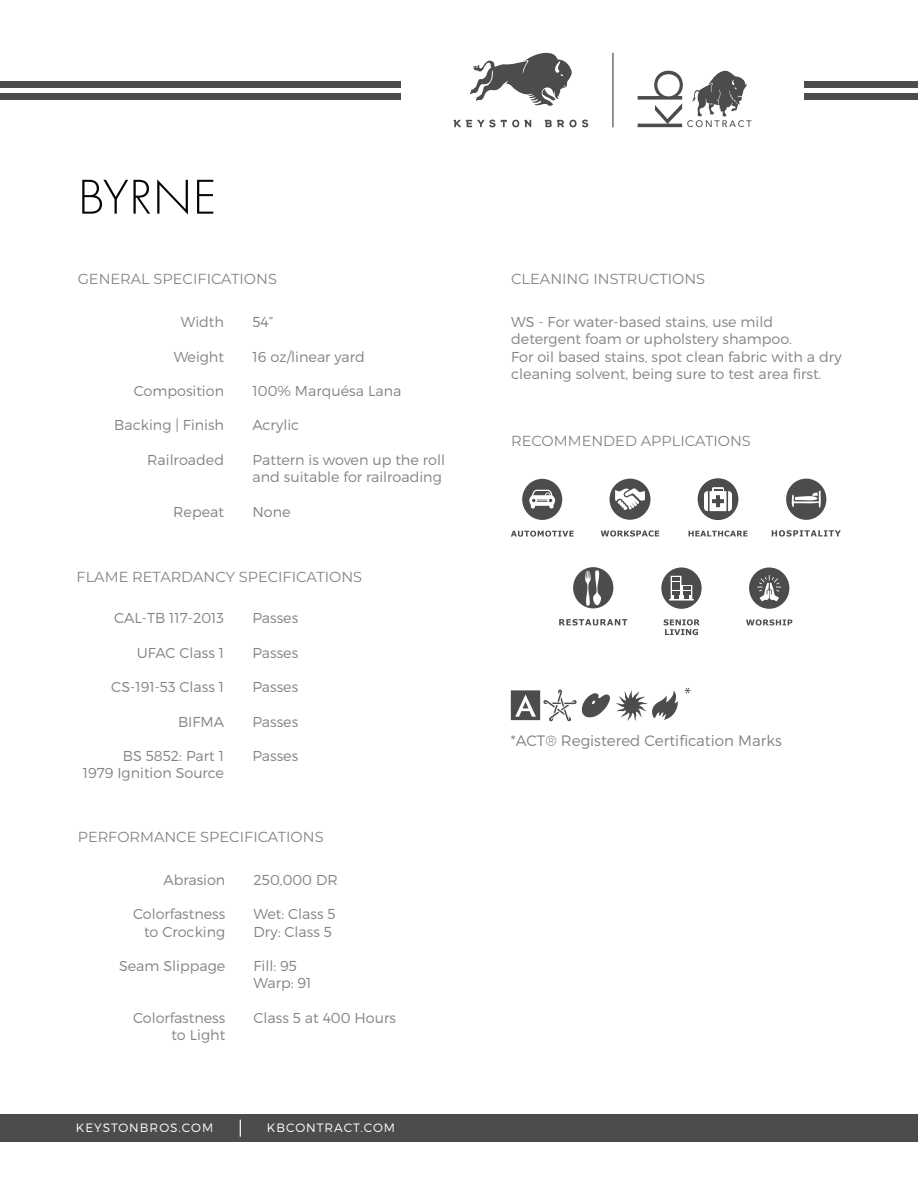
<style>
.page{position:relative;width:918px;height:1188px;background:#fff}
.page>*{position:absolute;margin:0;border:0;box-sizing:border-box;transform-origin:0 0}
.t1{font:300 50.7px "Futura PT";color:#040503}
.t2{font:300 15.15px "Montserrat";color:#818386}
.t3{font:14.55px "Montserrat";color:#818386}
.t4{font:300 14.4px/17.2px "Montserrat";color:#818386}
.t5{font:300 12.15px "Montserrat";letter-spacing:.08em;color:#fff}
</style>
<div class="page">
<div style="left:0;top:1115px;width:918px;height:27px;background:#4b4c4d"></div>
<svg style="left:240px;top:1120px;width:1px;height:17px"></svg>
<div style="left:0;top:93px;width:400px;height:6px;background:#4b4c4d"></div>
<div style="left:0;top:81px;width:400px;height:6px;background:#4b4c4d"></div>
<div style="left:805px;top:93px;width:113px;height:6px;background:#4b4c4d"></div>
<div style="left:805px;top:81px;width:113px;height:6px;background:#4b4c4d"></div>
<hr style="left:612px;top:53px;width:2px;height:74px;background:#4b4c4d">
<svg style="left:470px;top:52px;width:102px;height:54px"></svg>
<svg style="left:454px;top:120px;width:77px;height:7px"></svg>
<svg style="left:545px;top:120px;width:43px;height:7px"></svg>
<svg style="left:638px;top:70px;width:114px;height:57px"></svg>
<svg style="left:616px;top:690px;width:62px;height:31px"></svg>
<svg style="left:511px;top:690px;width:99px;height:31px"></svg>
<svg style="left:685px;top:688px;width:5px;height:5px"></svg>
<svg style="left:559px;top:619px;width:68px;height:7px"></svg>
<svg style="left:573px;top:567px;width:40px;height:41px"></svg>
<svg style="left:664px;top:619px;width:36px;height:16px"></svg>
<svg style="left:661px;top:567px;width:41px;height:42px"></svg>
<svg style="left:749px;top:568px;width:40px;height:41px"></svg>
<svg style="left:746px;top:619px;width:46px;height:7px"></svg>
<svg style="left:786px;top:479px;width:40px;height:41px"></svg>
<svg style="left:772px;top:530px;width:69px;height:7px"></svg>
<svg style="left:610px;top:479px;width:41px;height:41px"></svg>
<svg style="left:601px;top:530px;width:58px;height:7px"></svg>
<svg style="left:698px;top:478px;width:40px;height:42px"></svg>
<svg style="left:689px;top:531px;width:58px;height:6px"></svg>
<svg style="left:511px;top:531px;width:63px;height:6px"></svg>
<svg style="left:522px;top:479px;width:40px;height:41px"></svg>
<p class="t1" style="left:78px;top:168px;width:140px">BYRNE</p>
<p class="t3" style="left:78px;top:269px;width:201px">GENERAL SPECIFICATIONS</p>
<p class="t3" style="left:511px;top:269px;width:195px">CLEANING INSTRUCTIONS</p>
<p class="t4" style="left:181px;top:313px;width:45px">Width</p>
<p class="t4" style="left:174px;top:348px;width:52px">Weight</p>
<p class="t4" style="left:134px;top:382px;width:92px">Composition</p>
<p class="t4" style="left:114px;top:416px;width:111px">Backing | Finish</p>
<p class="t4" style="left:147px;top:451px;width:78px">Railroaded</p>
<p class="t4" style="left:173px;top:503px;width:52px">Repeat</p>
<p class="t4" style="left:253px;top:313px;width:22px">54”</p>
<p class="t4" style="left:253px;top:348px;width:114px">16 oz/linear yard</p>
<p class="t4" style="left:253px;top:382px;width:150px">100% Marquésa Lana</p>
<p class="t4" style="left:253px;top:416px;width:48px">Acrylic</p>
<p class="t4" style="left:253px;top:451px;width:194px">Pattern is woven up the roll and suitable for railroading</p>
<p class="t4" style="left:253px;top:503px;width:40px">None</p>
<p class="t3" style="left:76px;top:566px;width:287px">FLAME RETARDANCY SPECIFICATIONS</p>
<p class="t4" style="left:114px;top:609px;width:112px">CAL-TB 117-2013</p>
<p class="t4" style="left:137px;top:644px;width:89px">UFAC Class 1</p>
<p class="t4" style="left:111px;top:678px;width:114px">CS-191-53 Class 1</p>
<p class="t4" style="left:178px;top:713px;width:48px">BIFMA</p>
<p class="t4" style="left:123px;top:747px;width:103px">BS 5852: Part 1</p>
<p class="t4" style="left:83px;top:764px;width:143px">1979 Ignition Source</p>
<p class="t4" style="left:252px;top:609px;width:47px">Passes</p>
<p class="t4" style="left:252px;top:644px;width:47px">Passes</p>
<p class="t4" style="left:252px;top:678px;width:47px">Passes</p>
<p class="t4" style="left:252px;top:713px;width:47px">Passes</p>
<p class="t4" style="left:252px;top:747px;width:47px">Passes</p>
<p class="t3" style="left:78px;top:827px;width:247px">PERFORMANCE SPECIFICATIONS</p>
<p class="t4" style="left:163px;top:871px;width:63px">Abrasion</p>
<p class="t4" style="left:133px;top:905px;width:94px">Colorfastness</p>
<p class="t4" style="left:144px;top:923px;width:83px">to Crocking</p>
<p class="t4" style="left:119px;top:957px;width:108px">Seam Slippage</p>
<p class="t4" style="left:133px;top:1009px;width:94px">Colorfastness</p>
<p class="t4" style="left:172px;top:1026px;width:55px">to Light</p>
<p class="t4" style="left:254px;top:871px;width:86px">250,000 DR</p>
<p class="t4" style="left:254px;top:905px;width:84px">Wet: Class 5</p>
<p class="t4" style="left:254px;top:923px;width:80px">Dry: Class 5</p>
<p class="t4" style="left:254px;top:957px;width:45px">Fill: 95</p>
<p class="t4" style="left:254px;top:974px;width:59px">Warp: 91</p>
<p class="t4" style="left:254px;top:1009px;width:144px">Class 5 at 400 Hours</p>
<p class="t5" style="left:76px;top:1121px;width:139px">KEYSTONBROS.COM</p>
<p class="t5" style="left:267px;top:1121px;width:130px">KBCONTRACT.COM</p>
<p class="t4" style="left:511px;top:313px;width:263px">WS - For water-based stains, use mild</p>
<p class="t4" style="left:511px;top:330px;width:282px">detergent foam or upholstery shampoo.</p>
<p class="t4" style="left:511px;top:348px;width:332px">For oil based stains, spot clean fabric with a dry</p>
<p class="t4" style="left:511px;top:365px;width:312px">cleaning solvent, being sure to test area first.</p>
<p class="t3" style="left:511px;top:431px;width:241px">RECOMMENDED APPLICATIONS</p>
<p class="t2" style="left:511px;top:731px;width:273px">*ACT® Registered Certification Marks</p>
</div>
